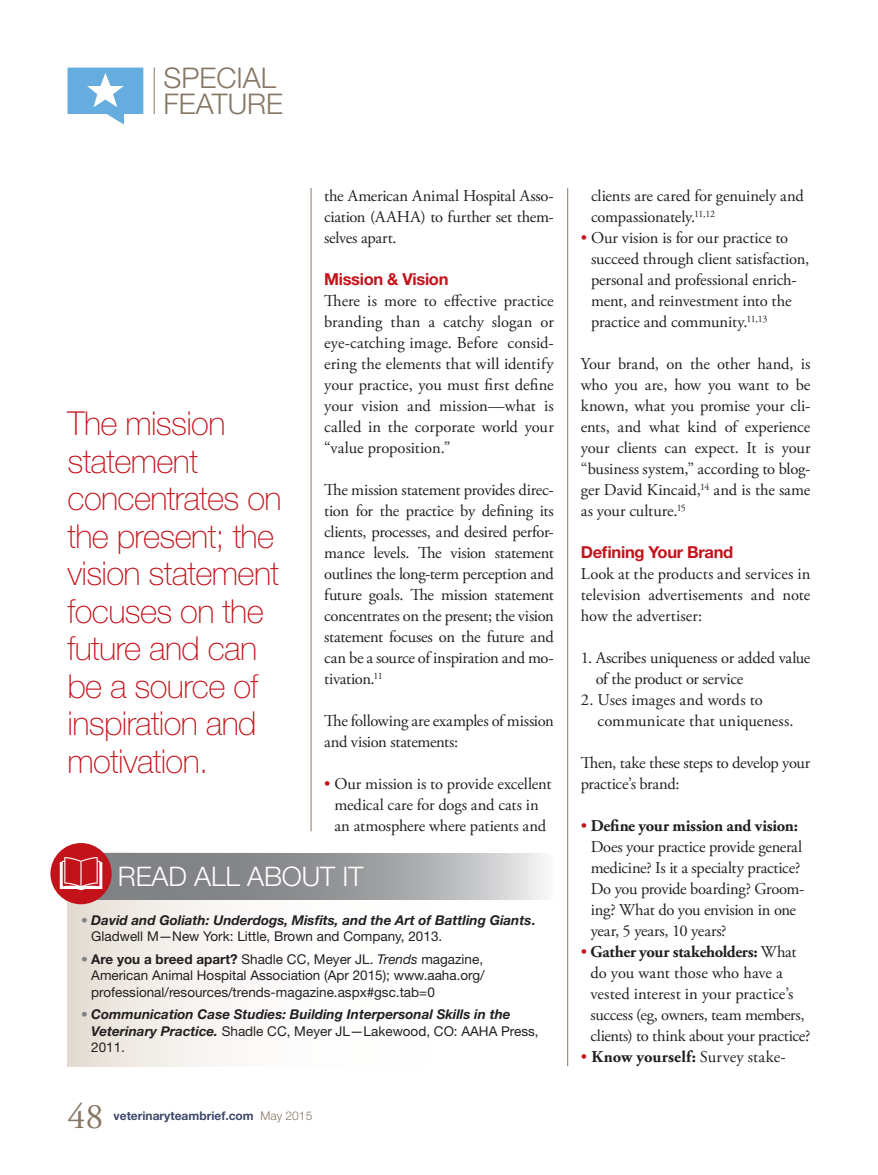
<style>
.page{position:relative;width:878px;height:1175px;background:#fff}
.page>*{position:absolute;margin:0;border:0;box-sizing:border-box;transform-origin:0 0}
.t1{font:36px "Adobe Garamond Pro";color:#877664}
.t2{font:100 33px/37.5px "Helvetica Neue LT Std";letter-spacing:-.02em;color:#c4121a}
.t3{font:300 28.5px/26px "Helvetica Neue LT Std";color:#877664}
.t4{font:300 27px "Helvetica Neue LT Std";letter-spacing:-.005em;color:#fff}
.t5{font:16.5px/21px "Adobe Garamond Pro";letter-spacing:-.01em;color:#231f20}
.t6{font:700 16.5px "Helvetica Neue LT Std";letter-spacing:-.02em;color:#c4121a}
.t7{font:700 16.5px "Adobe Garamond Pro";letter-spacing:.01em;color:#231f20}
.t8{font:italic 700 13.5px/16.5px "Helvetica Neue LT Std";color:#231f20}
.t9{font:13.5px/16.5px "Helvetica Neue LT Std";color:#231f20;text-align:justify}
.t10{font:700 12px "Helvetica Neue LT Std";color:#3d4968}
.s1{color:#c4121a}
.s2{font-weight:300;font-style:normal;color:#808285}
.s3{font-style:normal}
.s4{font-weight:400;font-style:normal}
.s5{font-weight:300;color:#808285}
.s6{font-weight:700}
.s7{font-style:italic}
.s8{font-weight:300;color:#877664}
.s9{font-weight:400;color:#c4121a}
.s10{font-weight:400}
</style>
<div class="page">
<hr style="left:154px;top:68px;width:1px;height:46px;background:#877664">
<svg style="left:68px;top:899px;width:477px;height:167px"></svg>
<svg style="left:99px;top:852px;width:446px;height:47px;background:#a0a1a4"></svg>
<div style="left:50px;top:843px;width:62px;height:61px;background:#c4121a;border-radius:50%"></div>
<svg style="left:60px;top:857px;width:42px;height:33px"></svg>
<hr style="left:567px;top:188px;width:1px;height:878px;background:#877664">
<hr style="left:310px;top:188px;width:1px;height:643px;background:#877664">
<svg style="left:67px;top:68px;width:76px;height:57px"></svg>
<h3 class="t3" style="left:164px;top:64px;width:121px">SPECIAL<br>FEATURE</h3>
<h2 class="t2" style="left:68px;top:404px;width:215px">The mission statement concentrates on the present; the vision statement focuses on the future and can be a source of inspiration and motivation.</h2>
<p class="t5" style="left:324px;top:186px;width:231px;text-align:justify">the American Animal Hospital Asso&shy;ciation (AAHA) to further set them&shy;selves apart.</p>
<p class="t6" style="left:324px;top:269px;width:126px">Mission &amp; Vision</p>
<p class="t5" style="left:324px;top:291px;width:231px;text-align:justify">There is more to effective practice branding than a catchy slogan or eye-catching image. Before consid&shy;ering the elements that will identify your practice, you must first define your vision and mission—what is called in the corporate world your “value proposition.”</p>
<p class="t5" style="left:324px;top:480px;width:231px;text-align:justify">The mission statement provides direc&shy;tion for the practice by defining its clients, processes, and desired perfor&shy;mance levels. The vision statement outlines the long-term perception and future goals. The mission statement concentrates on the present; the vision statement focuses on the future and can be a source of inspiration and mo&shy;tivation.<sup>11</sup></p>
<p class="t5" style="left:324px;top:711px;width:231px">The following are examples of mission and vision statements:</p>
<p class="t5" style="left:324px;top:774px;width:229px;text-align:center"><span class="s1">•</span> Our mission is to provide excellent medical care for dogs and cats in<br>an atmosphere where patients and</p>
<h3 class="t4" style="left:118px;top:859px;width:247px">READ ALL ABOUT IT</h3>
<p class="t8" style="left:91px;top:911px;width:445px;text-indent:-10px"><span class="s2">•</span> David and Goliath: Underdogs, Misfits, and the Art of Battling Giants<span class="s3">.<br></span><span class="s4">Gladwell M—New York: Little, Brown and Company, 2013.</span></p>
<p class="t9" style="left:91px;top:950px;width:395px;text-indent:-10px"><span class="s5">•</span> <span class="s6">Are you a breed apart?</span> Shadle CC, Meyer JL. <span class="s7">Trends</span> magazine, American Animal Hospital Association (Apr 2015); www.aaha.org/ professional/resources/trends-magazine.aspx#gsc.tab=0</p>
<p class="t8" style="left:91px;top:1006px;width:449px;text-indent:-10px"><span class="s2">•</span> Communication Case Studies: Building Interpersonal Skills in the<br>Veterinary Practice. <span class="s4">Shadle CC, Meyer JL—Lakewood, CO: AAHA Press,<br>2011.</span></p>
<h1 class="t1" style="left:68px;top:1094px;width:37px">48</h1>
<p class="t10" style="left:114px;top:1108px;width:200px">veterinaryteambrief.com <span class="s8">May 2015</span></p>
<p class="t5" style="left:591px;top:186px;width:214px">clients are cared for genuinely and compassionately.<sup>11,12</sup></p>
<p class="t5" style="left:591px;top:228px;width:220px;text-indent:-10px"><span class="s1">•</span> Our vision is for our practice to succeed through client satisfaction, personal and professional enrich&shy;ment, and reinvestment into the practice and community.<sup>11,13</sup></p>
<p class="t5" style="left:580px;top:354px;width:231px;text-align:justify">Your brand, on the other hand, is who you are, how you want to be known, what you promise your cli&shy;ents, and what kind of experience your clients can expect. It is your “business system,” according to blog&shy;ger David Kincaid,<sup>14</sup> and is the same as your culture.<sup>15</sup></p>
<p class="t6" style="left:580px;top:542px;width:154px">Defining Your Brand</p>
<p class="t5" style="left:580px;top:564px;width:231px;text-align:justify">Look at the products and services in television advertisements and note how the advertiser:</p>
<p class="t5" style="left:595px;top:648px;width:216px;text-indent:-15px">1. Ascribes uniqueness or added value of the product or service</p>
<p class="t5" style="left:597px;top:690px;width:197px;text-indent:-17px">2. Uses images and words to communicate that uniqueness.</p>
<p class="t5" style="left:580px;top:753px;width:231px">Then, take these steps to develop your practice’s brand:</p>
<p class="t5" style="left:590px;top:816px;width:215px;text-indent:-10px"><span class="s1">•</span> <span class="s6">Define your mission and vision:<br></span>Does your practice provide general medicine? Is it a specialty practice?<br>Do you provide boarding? Groom&shy;ing? What do you envision in one year, 5 years, 10 years?</p>
<p class="t5" style="left:590px;top:942px;width:221px;text-indent:-10px"><span class="s1">•</span> <span class="s6">Gather your stakeholders:</span> What do you want those who have a vested interest in your practice’s success (eg, owners, team members, clients) to think about your practice?</p>
<p class="t7" style="left:580px;top:1047px;width:206px"><span class="s9">•</span> Know yourself: <span class="s10">Survey stake-</span></p>
</div>
